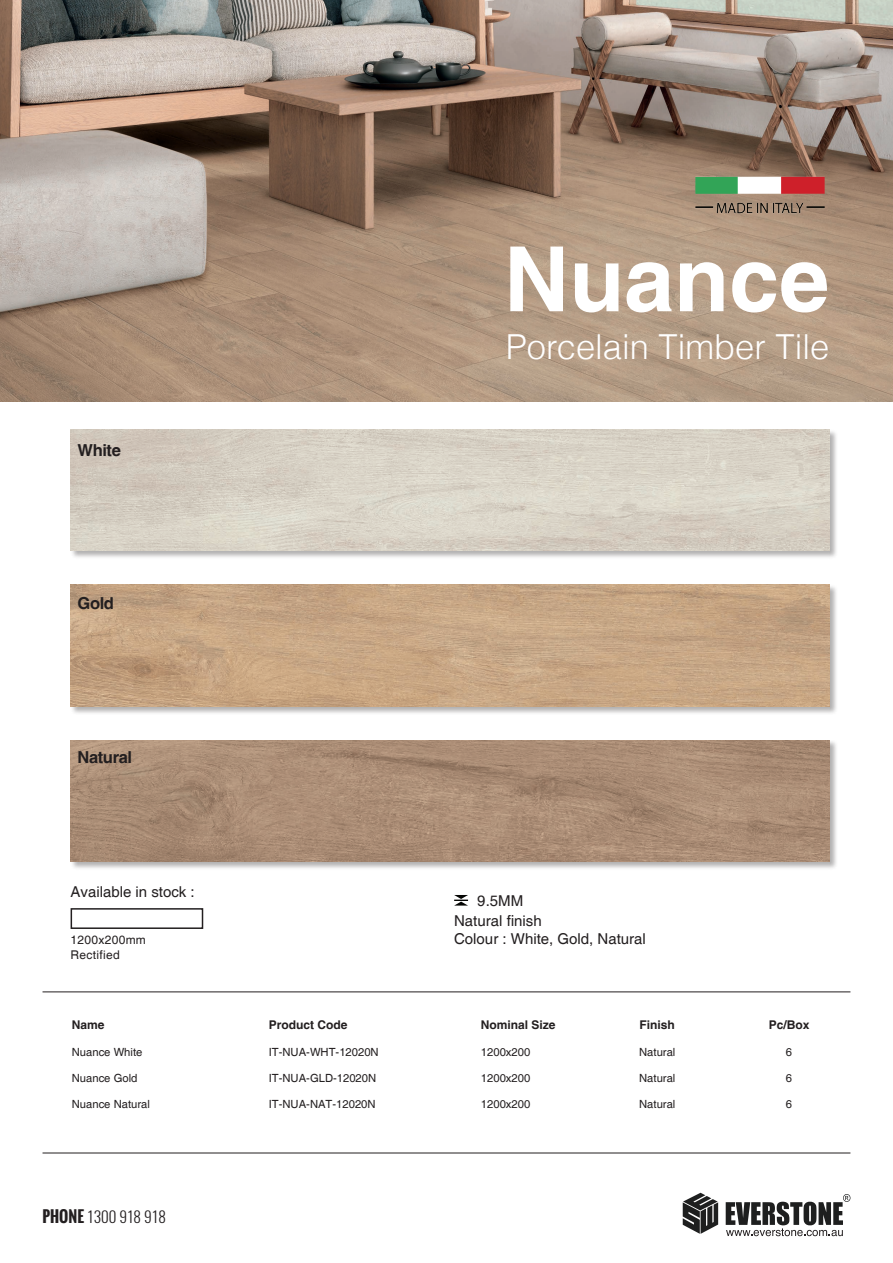
<style>
.page{position:relative;width:893px;height:1263px;background:#fff}
.page>*{position:absolute;margin:0;border:0;box-sizing:border-box;transform-origin:0 0}
.t1{font:700 90px "Helvetica";color:#fff}
.t2{font:300 34.5px "Helvetica";color:#fff}
.t3{font:700 16.5px "Helvetica";letter-spacing:-.025em;color:#231f20}
.t4{font:300 15.45px "Oswald";color:#231f20}
.t5{font:15px/18.6px "Helvetica";color:#231f20}
.t6{font:700 12px "Helvetica";color:#231f20}
.t7{font:12px/14.4px "Helvetica";letter-spacing:.025em;color:#231f20}
.t8{font:11.25px "Helvetica";color:#231f20}
.s1{font-weight:700}
</style>
<div class="page">
<svg style="left:683px;top:1193px;width:167px;height:43px"></svg>
<div style="left:70px;top:429px;width:768px;height:131px;background:#231f20;opacity:.35"></div>
<img style="left:71px;top:429px;width:758px;height:122px">
<div style="left:70px;top:584px;width:768px;height:131px;background:#231f20;opacity:.35"></div>
<img style="left:71px;top:585px;width:758px;height:121px">
<div style="left:70px;top:740px;width:768px;height:130px;background:#231f20;opacity:.35"></div>
<img style="left:71px;top:740px;width:758px;height:121px">
<hr style="left:43px;top:1152px;width:807px;height:1px;background:#231f20">
<hr style="left:43px;top:991px;width:807px;height:1px;background:#231f20">
<img style="left:0;top:0;width:893px;height:402px">
<div style="left:71px;top:908px;width:132px;height:21px;border:2px solid #231f20"></div>
<img style="left:695px;top:176px;width:129px;height:38px">
<svg style="left:454px;top:895px;width:14px;height:10px"></svg>
<h1 class="t1" style="left:504px;top:224px;width:327px">Nuance</h1>
<h3 class="t3" style="left:78px;top:440px;width:45px">White</h3>
<h3 class="t3" style="left:78px;top:593px;width:38px">Gold</h3>
<h3 class="t3" style="left:78px;top:747px;width:56px">Natural</h3>
<h3 class="t5" style="left:71px;top:883px;width:126px">Available in stock :</h3>
<p class="t7" style="left:71px;top:933px;width:77px">1200x200mm<br>Rectified</p>
<h2 class="t2" style="left:506px;top:319px;width:325px">Porcelain Timber Tile</h2>
<h3 class="t5" style="left:477px;top:892px;width:47px">9.5MM</h3>
<h3 class="t5" style="left:454px;top:912px;width:193px">Natural finish<br>Colour : White, Gold, Natural</h3>
<p class="t6" style="left:72px;top:1017px;width:34px">Name</p>
<p class="t6" style="left:269px;top:1017px;width:80px">Product Code</p>
<p class="t6" style="left:481px;top:1017px;width:76px">Nominal Size</p>
<p class="t6" style="left:640px;top:1017px;width:37px">Finish</p>
<p class="t6" style="left:769px;top:1017px;width:42px">Pc/Box</p>
<p class="t8" style="left:72px;top:1046px;width:72px">Nuance White</p>
<p class="t8" style="left:269px;top:1046px;width:112px">IT-NUA-WHT-12020N</p>
<p class="t8" style="left:481px;top:1046px;width:51px">1200x200</p>
<p class="t8" style="left:639px;top:1046px;width:38px">Natural</p>
<p class="t8" style="left:786px;top:1046px;width:8px">6</p>
<p class="t8" style="left:72px;top:1071px;width:67px">Nuance Gold</p>
<p class="t8" style="left:269px;top:1071px;width:109px">IT-NUA-GLD-12020N</p>
<p class="t8" style="left:481px;top:1071px;width:51px">1200x200</p>
<p class="t8" style="left:639px;top:1071px;width:38px">Natural</p>
<p class="t8" style="left:786px;top:1071px;width:8px">6</p>
<p class="t8" style="left:72px;top:1097px;width:80px">Nuance Natural</p>
<p class="t8" style="left:269px;top:1097px;width:108px">IT-NUA-NAT-12020N</p>
<p class="t8" style="left:481px;top:1097px;width:51px">1200x200</p>
<p class="t8" style="left:639px;top:1097px;width:38px">Natural</p>
<p class="t8" style="left:786px;top:1097px;width:8px">6</p>
<h3 class="t4" style="left:43px;top:1206px;width:125px"><span class="s1">PHONE</span> 1300 918 918</h3>
</div>
